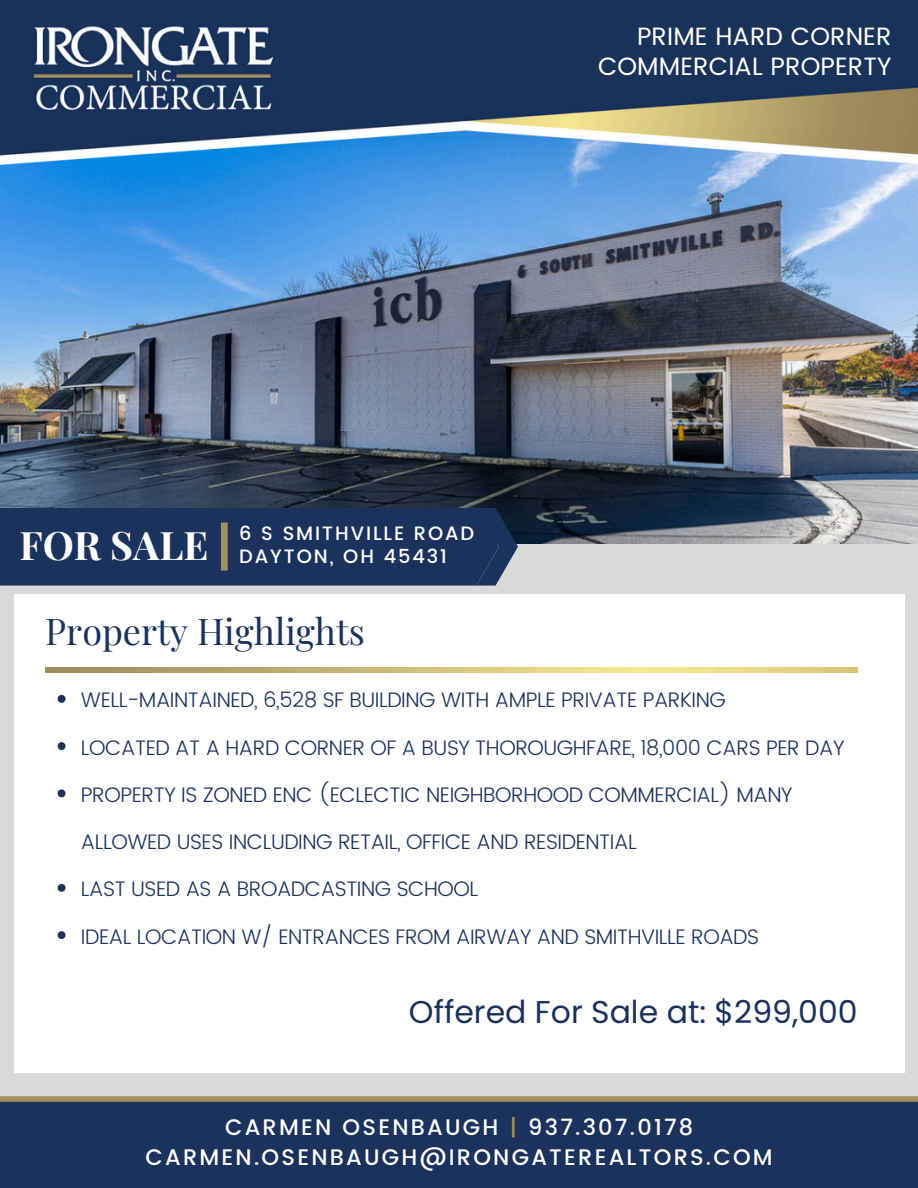
<style>
.page{position:relative;width:918px;height:1188px;background:#d9d9d9}
.page>*{position:absolute;margin:0;border:0;box-sizing:border-box;transform-origin:0 0}
.t1{font:700 39.3px "Playfair Display";color:#fff}
.t2{font:36px "Playfair Display";color:#1a325c}
.t3{font:31.5px "Poppins";color:#1a325c}
.t4{font:25.05px/30.3px "Poppins";letter-spacing:.005em;color:#fff;text-align:right}
.t5{font:500 22.5px/30.3px "Poppins";letter-spacing:.1em;color:#fff;text-align:center}
.t6{font:300 21px "Poppins";letter-spacing:-.02em;color:#1a325c}
.t7{font:500 19.35px "Poppins";letter-spacing:.1em;color:#fff}
.s1{color:#a29061}
</style>
<div class="page">
<div style="left:0;top:1102px;width:918px;height:86px;background:#1a325c"></div>
<img style="left:0;top:164px;width:918px;height:379px">
<img style="left:0;top:0;width:918px;height:164px">
<div style="left:14px;top:594px;width:890px;height:479px;background:#fff"></div>
<div style="left:0;top:508px;width:518px;height:78px;background:#1a325c"></div>
<div style="left:0;top:1096px;width:918px;height:6px;background:#a29061"></div>
<div style="left:221px;top:522px;width:7px;height:49px;background:#a29061"></div>
<img style="left:45px;top:667px;width:813px;height:6px">
<svg style="left:58px;top:695px;width:8px;height:8px"></svg>
<svg style="left:58px;top:742px;width:8px;height:8px"></svg>
<svg style="left:58px;top:789px;width:8px;height:8px"></svg>
<svg style="left:58px;top:884px;width:8px;height:8px"></svg>
<svg style="left:58px;top:931px;width:8px;height:8px"></svg>
<p class="t4" style="left:598px;top:21px;width:295px">PRIME HARD CORNER<br>COMMERCIAL PROPERTY</p>
<h1 class="t1" style="left:19px;top:518px;width:191px">FOR SALE</h1>
<h4 class="t7" style="left:239px;top:522px;width:237px">6 S SMITHVILLE ROAD</h4>
<p class="t7" style="left:239px;top:545px;width:209px">DAYTON, OH 45431</p>
<p class="t2" style="left:45px;top:607px;width:321px">Property Highlights</p>
<p class="t6" style="left:81px;top:688px;width:647px">WELL-MAINTAINED, 6,528 SF BUILDING WITH AMPLE PRIVATE PARKING</p>
<p class="t6" style="left:81px;top:735px;width:765px">LOCATED AT A HARD CORNER OF A BUSY THOROUGHFARE, 18,000 CARS PER DAY</p>
<p class="t6" style="left:81px;top:782px;width:713px">PROPERTY IS ZONED ENC (ECLECTIC NEIGHBORHOOD COMMERCIAL) MANY</p>
<p class="t6" style="left:81px;top:830px;width:557px">ALLOWED USES INCLUDING RETAIL, OFFICE AND RESIDENTIAL</p>
<h2 class="t6" style="left:81px;top:877px;width:399px">LAST USED AS A BROADCASTING SCHOOL</h2>
<p class="t6" style="left:81px;top:924px;width:680px">IDEAL LOCATION W/ ENTRANCES FROM AIRWAY AND SMITHVILLE ROADS</p>
<p class="t3" style="left:409px;top:990px;width:450px">Offered For Sale at: $299,000</p>
<p class="t5" style="left:146px;top:1112px;width:629px">CARMEN OSENBAUGH <span class="s1">|</span> 937.307.0178<br>CARMEN.OSENBAUGH@IRONGATEREALTORS.COM</p>
</div>
